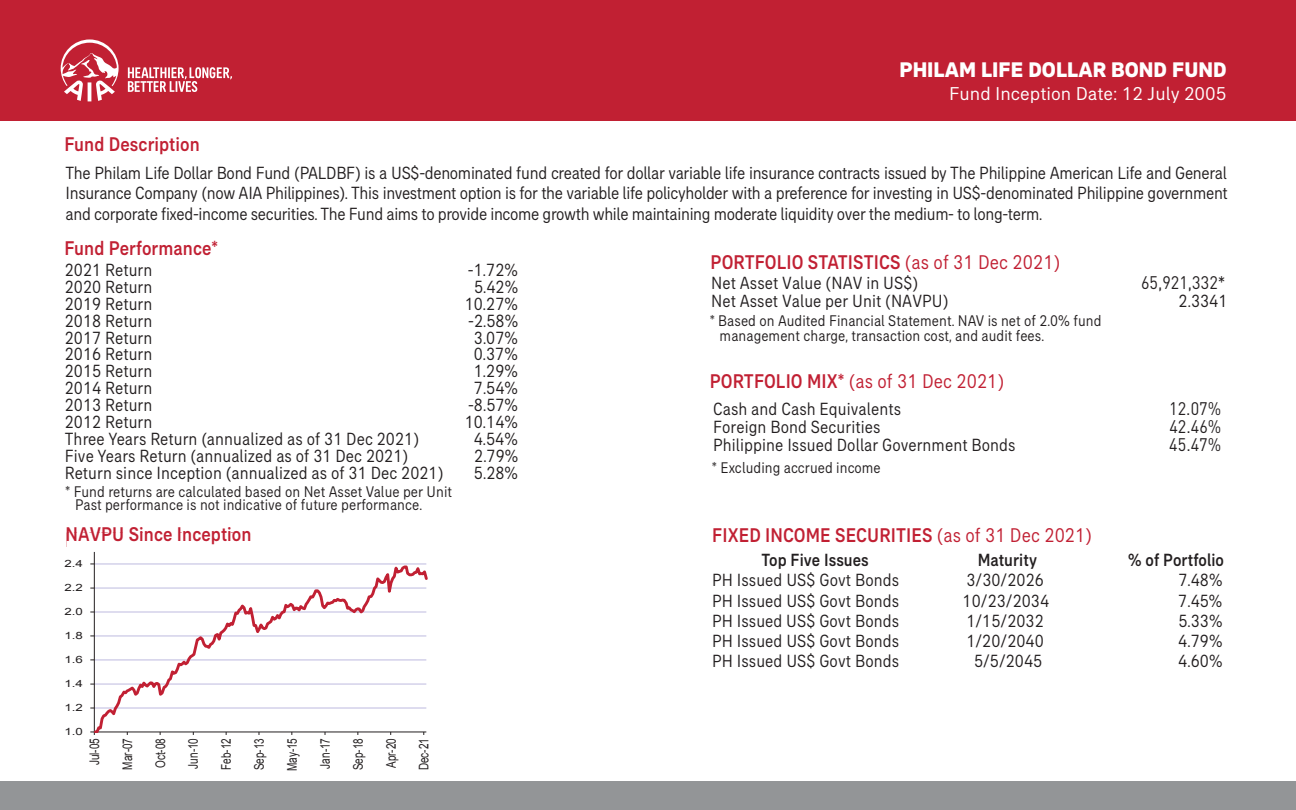
<style>
.page{position:relative;width:1296px;height:810px;background:#fff}
.page>*{position:absolute;margin:0;border:0;box-sizing:border-box;transform-origin:0 0}
.t1{font:800 21.6px "AIA Everest";color:#fff}
.t2{font:500 20.25px "AIA Everest";letter-spacing:.005em;color:#c12033;scale:.9 1}
.t3{font:20.25px "AIA Everest";letter-spacing:.005em;color:#c12033;scale:.9 1}
.t4{font:700 20.25px "DINOT";letter-spacing:.005em;color:#c12033;scale:.9 1}
.t5{font:18.9px "AIA Everest";color:#fff}
.t6{font:18px/20.2px "AIA Everest";letter-spacing:.005em;color:#231f20;text-align:justify;scale:.9 1}
.t7{font:500 18px "AIA Everest";letter-spacing:.005em;color:#231f20;scale:.9 1}
.t8{font:18px "DINOT";letter-spacing:.005em;color:#231f20;scale:.9 1}
.t9{font:15.75px/15.8px "AIA Everest";letter-spacing:.005em;color:#231f20;scale:.9 1}
.t10{font:13.28px "Arial";color:#231f20;scale:.75 1}
.t11{font:9.9px "Arial";color:#231f20;scale:1.33 1}
.s1{font-weight:400}
.s2{font-weight:500}
</style>
<div class="page">
<div style="left:0;top:782px;width:1296px;height:28px;background:#939597"></div>
<div style="left:0;top:0;width:1296px;height:120px;background:#c12033"></div>
<svg style="left:61px;top:39px;width:171px;height:62px"></svg>
<hr style="left:94px;top:552px;width:1px;height:180px;background:#231f20">
<svg style="left:94px;top:558px;width:334px;height:175px"></svg>
<p class="t2" style="left:64px;top:132px;width:152px">Fund Description</p>
<p class="t1" style="left:899px;top:57px;width:329px">PHILAM LIFE DOLLAR BOND FUND</p>
<p class="t5" style="left:949px;top:83px;width:279px">Fund Inception Date: 12 July 2005</p>
<p class="t6" style="left:66px;top:163px;width:1293px">The Philam Life Dollar Bond Fund (PALDBF) is a US$-denominated fund created for dollar variable life insurance contracts issued by The Philippine American Life and General Insurance Company (now AIA Philippines). This investment option is for the variable life policyholder with a preference for investing in US$-denominated Philippine government and corporate fixed-income securities. The Fund aims to provide income growth while maintaining moderate liquidity over the medium- to long-term.</p>
<p class="t2" style="left:64px;top:237px;width:172px">Fund Performance*</p>
<p class="t6" style="left:65px;top:260px;width:99px">2021 Return</p>
<p class="t6" style="left:468px;top:260px;width:57px">-1.72%</p>
<p class="t6" style="left:65px;top:276px;width:99px">2020 Return</p>
<p class="t6" style="left:474px;top:276px;width:51px">5.42%</p>
<p class="t6" style="left:65px;top:293px;width:99px">2019 Return</p>
<p class="t6" style="left:465px;top:293px;width:61px">10.27%</p>
<p class="t6" style="left:65px;top:310px;width:99px">2018 Return</p>
<p class="t6" style="left:468px;top:310px;width:57px">-2.58%</p>
<p class="t6" style="left:65px;top:327px;width:99px">2017 Return</p>
<p class="t6" style="left:474px;top:327px;width:51px">3.07%</p>
<p class="t6" style="left:65px;top:344px;width:99px">2016 Return</p>
<p class="t6" style="left:474px;top:344px;width:51px">0.37%</p>
<p class="t6" style="left:65px;top:361px;width:99px">2015 Return</p>
<p class="t6" style="left:474px;top:361px;width:51px">1.29%</p>
<p class="t6" style="left:65px;top:378px;width:99px">2014 Return</p>
<p class="t6" style="left:474px;top:378px;width:51px">7.54%</p>
<p class="t6" style="left:65px;top:395px;width:99px">2013 Return</p>
<p class="t6" style="left:468px;top:395px;width:57px">-8.57%</p>
<p class="t6" style="left:65px;top:411px;width:99px">2012 Return</p>
<p class="t6" style="left:465px;top:411px;width:61px">10.14%</p>
<p class="t6" style="left:65px;top:428px;width:395px">Three Years Return (annualized as of 31 Dec 2021)</p>
<p class="t6" style="left:474px;top:428px;width:51px">4.54%</p>
<p class="t6" style="left:65px;top:445px;width:383px">Five Years Return (annualized as of 31 Dec 2021)</p>
<p class="t6" style="left:474px;top:445px;width:51px">2.79%</p>
<p class="t6" style="left:65px;top:462px;width:422px">Return since Inception (annualized as of 31 Dec 2021)</p>
<p class="t6" style="left:474px;top:462px;width:51px">5.28%</p>
<p class="t9" style="left:75px;top:484px;width:421px;line-height:13.5px;text-indent:-10px">* Fund returns are calculated based on Net Asset Value per Unit<br>Past performance is not indicative of future performance.</p>
<p class="t2" style="left:66px;top:522px;width:208px">NAVPU Since Inception</p>
<p class="t4" style="left:66px;top:527px;width:212px">NAVPU Since Inception</p>
<p class="t11" style="left:65px;top:557px;width:15px">2.4</p>
<p class="t11" style="left:65px;top:581px;width:15px">2.2</p>
<p class="t11" style="left:65px;top:605px;width:15px">2.0</p>
<p class="t11" style="left:65px;top:629px;width:15px">1.8</p>
<p class="t11" style="left:65px;top:653px;width:15px">1.6</p>
<p class="t11" style="left:65px;top:677px;width:15px">1.4</p>
<p class="t11" style="left:65px;top:701px;width:15px">1.2</p>
<p class="t11" style="left:65px;top:725px;width:15px">1.0</p>
<p class="t10" style="left:86px;top:765px;width:38px;rotate:-90deg">Jul-05</p>
<p class="t10" style="left:119px;top:770px;width:44px;rotate:-90deg">Mar-07</p>
<p class="t10" style="left:152px;top:768px;width:41px;rotate:-90deg">Oct-08</p>
<p class="t10" style="left:185px;top:769px;width:42px;rotate:-90deg">Jun-10</p>
<p class="t10" style="left:218px;top:770px;width:44px;rotate:-90deg">Feb-12</p>
<p class="t10" style="left:251px;top:770px;width:44px;rotate:-90deg">Sep-13</p>
<p class="t10" style="left:283px;top:771px;width:46px;rotate:-90deg">May-15</p>
<p class="t10" style="left:316px;top:769px;width:42px;rotate:-90deg">Jan-17</p>
<p class="t10" style="left:349px;top:770px;width:44px;rotate:-90deg">Sep-18</p>
<p class="t10" style="left:382px;top:768px;width:41px;rotate:-90deg">Apr-20</p>
<p class="t10" style="left:415px;top:770px;width:44px;rotate:-90deg">Dec-21</p>
<p class="t2" style="left:711px;top:250px;width:390px">PORTFOLIO STATISTICS <span class="s1">(as of 31 Dec 2021)</span></p>
<p class="t6" style="left:711px;top:273px;width:232px">Net Asset Value (NAV in US$)</p>
<p class="t8" style="left:1141px;top:271px;width:95px">65,921,332*</p>
<p class="t6" style="left:711px;top:291px;width:265px">Net Asset Value per Unit (NAVPU)</p>
<p class="t6" style="left:1179px;top:291px;width:56px">2.3341</p>
<p class="t9" style="left:720px;top:312px;width:426px;text-indent:-10px">* Based on Audited Financial Statement. NAV is net of 2.0% fund management charge, transaction cost, and audit fees.</p>
<p class="t3" style="left:710px;top:369px;width:329px"><span class="s2">PORTFOLIO MIX*</span> (as of 31 Dec 2021)</p>
<p class="t6" style="left:713px;top:398px;width:210px">Cash and Cash Equivalents</p>
<p class="t8" style="left:1169px;top:397px;width:59px">12.07%</p>
<p class="t6" style="left:713px;top:416px;width:187px">Foreign Bond Securities</p>
<p class="t8" style="left:1169px;top:415px;width:59px">42.46%</p>
<p class="t6" style="left:713px;top:434px;width:338px">Philippine Issued Dollar Government Bonds</p>
<p class="t8" style="left:1169px;top:433px;width:59px">45.47%</p>
<p class="t9" style="left:712px;top:460px;width:189px">* Excluding accrued income</p>
<p class="t2" style="left:712px;top:524px;width:424px">FIXED INCOME SECURITIES <span class="s1">(as of 31 Dec 2021)</span></p>
<p class="t7" style="left:762px;top:550px;width:121px">Top Five Issues</p>
<p class="t7" style="left:978px;top:550px;width:67px">Maturity</p>
<p class="t7" style="left:1128px;top:550px;width:108px">% of Portfolio</p>
<p class="t6" style="left:712px;top:570px;width:209px">PH Issued US$ Govt Bonds</p>
<p class="t6" style="left:966px;top:570px;width:88px">3/30/2026</p>
<p class="t6" style="left:1178px;top:570px;width:51px">7.48%</p>
<p class="t6" style="left:712px;top:590px;width:209px">PH Issued US$ Govt Bonds</p>
<p class="t6" style="left:963px;top:590px;width:98px">10/23/2034</p>
<p class="t6" style="left:1178px;top:590px;width:51px">7.45%</p>
<p class="t6" style="left:712px;top:610px;width:209px">PH Issued US$ Govt Bonds</p>
<p class="t6" style="left:966px;top:610px;width:88px">1/15/2032</p>
<p class="t6" style="left:1178px;top:610px;width:51px">5.33%</p>
<p class="t6" style="left:712px;top:631px;width:209px">PH Issued US$ Govt Bonds</p>
<p class="t6" style="left:966px;top:631px;width:88px">1/20/2040</p>
<p class="t6" style="left:1178px;top:631px;width:51px">4.79%</p>
<p class="t6" style="left:712px;top:651px;width:209px">PH Issued US$ Govt Bonds</p>
<p class="t6" style="left:974px;top:651px;width:77px">5/5/2045</p>
<p class="t6" style="left:1178px;top:651px;width:51px">4.60%</p>
</div>
